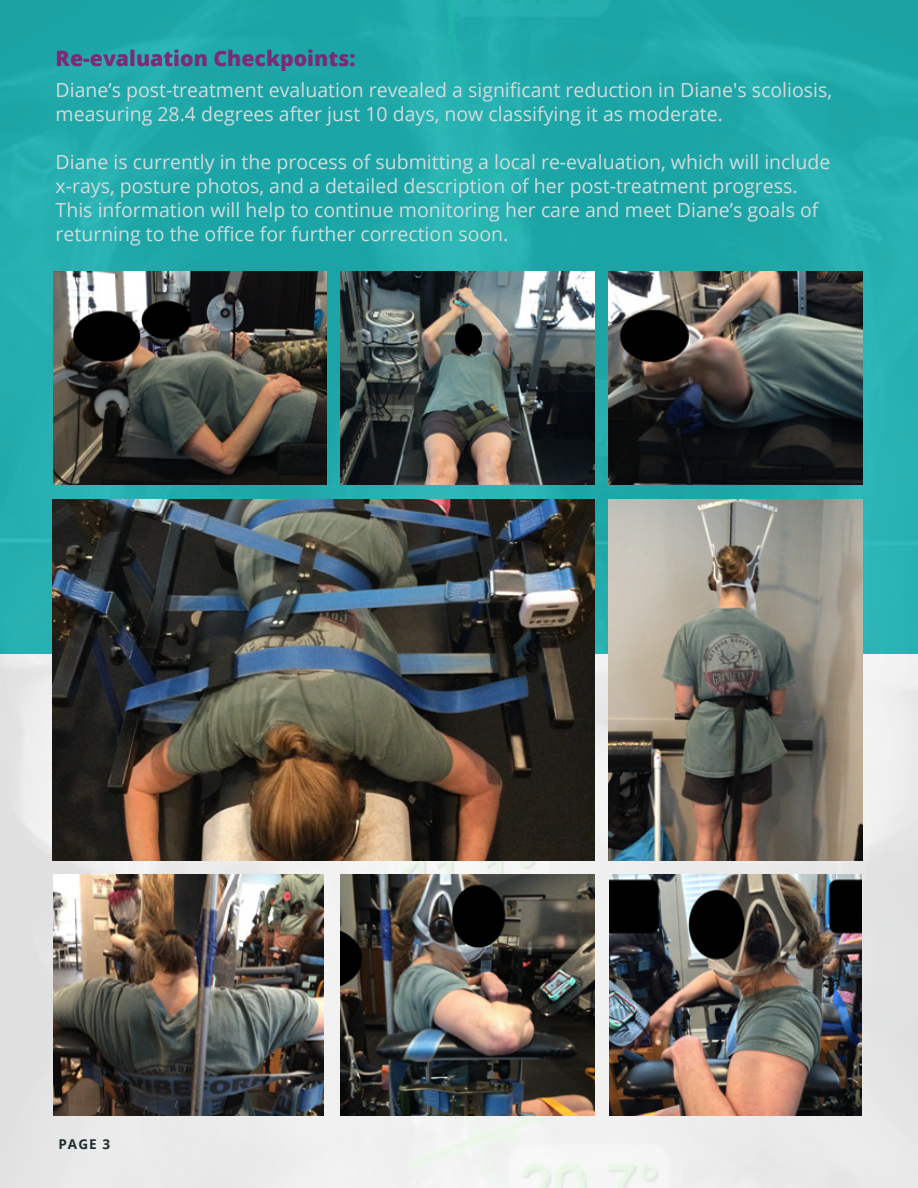
<style>
.page{position:relative;width:918px;height:1188px;background:#fff}
.page>*{position:absolute;margin:0;border:0;box-sizing:border-box;transform-origin:0 0}
.t1{font:800 21.3px "Open Sans";color:#7c2a77}
.t2{font:19.5px/24px "Open Sans";color:#d1dbdc}
.t3{font:700 13.5px "Open Sans";color:#1f2c2e}
</style>
<div class="page">
<div style="left:0;top:654px;width:918px;height:534px;background:#ebebeb"></div>
<div style="left:0;top:0;width:918px;height:654px;background:linear-gradient(to right,#21a8a9,#22a9aa)"></div>
<img style="left:53px;top:499px;width:542px;height:362px">
<img style="left:341px;top:875px;width:254px;height:240px">
<img style="left:54px;top:875px;width:270px;height:240px">
<img style="left:608px;top:499px;width:254px;height:362px">
<img style="left:609px;top:875px;width:252px;height:240px">
<img style="left:341px;top:271px;width:254px;height:213px">
<img style="left:54px;top:271px;width:273px;height:213px">
<img style="left:608px;top:271px;width:254px;height:213px">
<p class="t1" style="left:56px;top:42px;width:301px">Re-evaluation Checkpoints:</p>
<p class="t2" style="left:56px;top:77px;width:778px">Diane’s post-treatment evaluation revealed a significant reduction in Diane's scoliosis, measuring 28.4 degrees after just 10 days, now classifying it as moderate.</p>
<p class="t2" style="left:56px;top:149px;width:776px">Diane is currently in the process of submitting a local re-evaluation, which will include x-rays, posture photos, and a detailed description of her post-treatment progress.<br>This information will help to continue monitoring her care and meet Diane’s goals of returning to the office for further correction soon.</p>
<p class="t3" style="left:58px;top:1135px;width:53px">PAGE 3</p>
</div>
